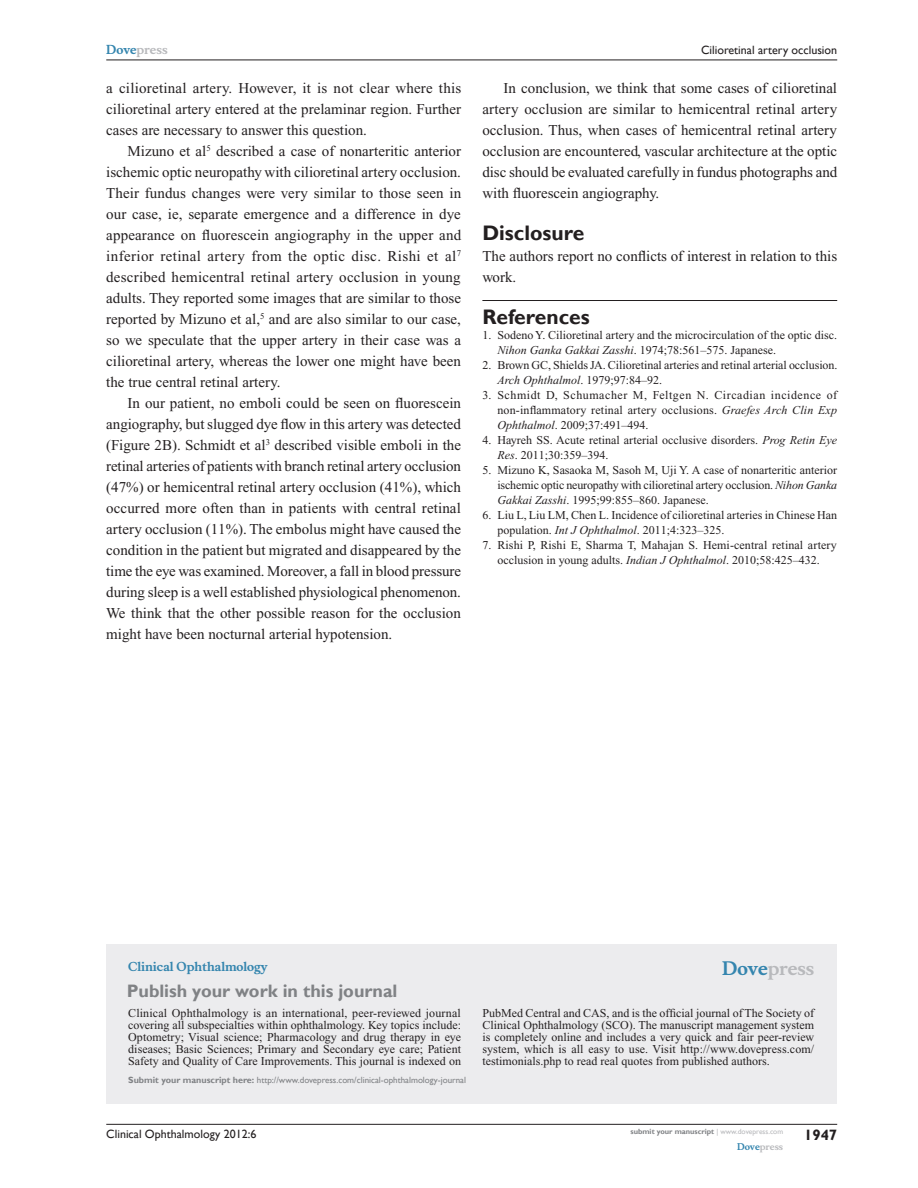
<style>
.page{position:relative;width:918px;height:1188px;background:#fff}
.page>*{position:absolute;margin:0;border:0;box-sizing:border-box;transform-origin:0 0}
.RefH{font:700 21px "Gill Sans";color:#231f20}
.PromBx-H1{font:700 18px "Gill Sans";color:#808285}
.PromBx-Brand{font:700 18px "Musee";color:#b8b9bc}
.Tx{font:15px/21px "Times New Roman";color:#231f20;text-align:justify}
.TxF{font:15px/21px "Times New Roman";color:#231f20}
.RunFolio-R{font:700 15px "Gill Sans";color:#231f20}
.RefNL1{font:12px/15px "Times New Roman";color:#231f20}
.PromBx-Tx{font:12px/12px "Times New Roman";color:#231f20;text-align:justify}
.RunF-R{font:12px "Gill Sans";color:#231f20}
.RunH-R{font:12px "Gill Sans";color:#231f20}
.PromBx-JrnlName{font:700 12px "Musee";color:#3485ae}
.RunH-Brand-R{font:700 12px "Musee";color:#b8b9bc}
.PromBx-SubmitMssWebA{font:9px "Gill Sans";color:#808285}
.RunF-Brand-R{font:700 9px "Musee";color:#b8b9bc}
.RunF-SubmityourMS-R{font:700 7.5px "Gill Sans";color:#808285}
.s1{color:#3485ae}
.s2{font-style:italic}
.s3{font-weight:700}
.s4{font-weight:400;color:#b8b9bc}
</style>
<div class="page">
<div style="left:106px;top:944px;width:731px;height:159px;background:#ececee"></div>
<hr style="left:482px;top:300px;width:355px;height:1px;background:#231f20">
<hr style="left:106px;top:1124px;width:731px;height:1px;background:#231f20">
<hr style="left:106px;top:60px;width:731px;height:1px;background:#231f20">
<p class="RunH-Brand-R" style="left:106px;top:43px;width:63px"><span class="s1">Dove</span>press</p>
<p class="Tx" style="left:106px;top:77px;width:357px">a cilioretinal artery. However, it is not clear where this cilioretinal artery entered at the prelaminar region. Further cases are necessary to answer this question.</p>
<p class="Tx" style="left:106px;top:140px;width:356px;text-indent:21px">Mizuno et al<sup>5</sup> described a case of nonarteritic anterior ischemic optic neuropathy with cilioretinal artery occlusion.<br>Their fundus changes were very similar to those seen in our case, ie, separate emergence and a difference in dye appearance on fluorescein angiography in the upper and inferior retinal artery from the optic disc. Rishi et al<sup>7 </sup>described hemicentral retinal artery occlusion in young adults. They reported some images that are similar to those reported by Mizuno et al,<sup>5</sup> and are also similar to our case, so we speculate that the upper artery in their case was a cilioretinal artery, whereas the lower one might have been the true central retinal artery.</p>
<p class="Tx" style="left:106px;top:392px;width:356px;text-indent:21px">In our patient, no emboli could be seen on fluorescein angiography, but slugged dye flow in this artery was detected (Figure 2B). Schmidt et al<sup>3</sup> described visible emboli in the retinal arteries of patients with branch retinal artery occlusion (47%) or hemicentral retinal artery occlusion (41%), which occurred more often than in patients with central retinal artery occlusion (11%). The embolus might have caused the condition in the patient but migrated and disappeared by the time the eye was examined. Moreover, a fall in blood pressure during sleep is a well established physiological phenomenon.<br>We think that the other possible reason for the occlusion might have been nocturnal arterial hypotension.</p>
<p class="RunH-R" style="left:701px;top:43px;width:138px">Cilioretinal artery occlusion</p>
<p class="Tx" style="left:482px;top:77px;width:356px;text-indent:21px">In conclusion, we think that some cases of cilioretinal artery occlusion are similar to hemicentral retinal artery occlusion. Thus, when cases of hemicentral retinal artery occlusion are encountered, vascular architecture at the optic disc should be evaluated carefully in fundus photographs and with fluorescein angiography.</p>
<h1 class="RefH" style="left:482px;top:220px;width:103px">Disclosure</h1>
<p class="TxF" style="left:482px;top:245px;width:356px">The authors report no conflicts of interest in relation to this work.</p>
<p class="RefH" style="left:482px;top:304px;width:109px">References</p>
<p class="RefNL1" style="left:497px;top:327px;width:341px;text-indent:-15px">1. Sodeno Y. Cilioretinal artery and the microcirculation of the optic disc.<br><span class="s2">Nihon Ganka Gakkai Zasshi</span>. 1974;78:561–575. Japanese.</p>
<p class="RefNL1" style="left:497px;top:357px;width:342px;text-indent:-15px">2. Brown GC, Shields JA. Cilioretinal arteries and retinal arterial occlusion.<br><span class="s2">Arch Ophthalmol</span>. 1979;97:84–92.</p>
<p class="RefNL1" style="left:497px;top:387px;width:341px;text-align:justify;text-indent:-15px">3. Schmidt D, Schumacher M, Feltgen N. Circadian incidence of non-inflammatory retinal artery occlusions. <span class="s2">Graefes Arch Clin Exp Ophthalmol</span>. 2009;37:491–494.</p>
<p class="RefNL1" style="left:497px;top:432px;width:341px;text-indent:-15px">4. Hayreh SS. Acute retinal arterial occlusive disorders. <span class="s2">Prog Retin Eye<br>Res</span>. 2011;30:359–394.</p>
<p class="RefNL1" style="left:497px;top:462px;width:341px;text-align:justify;text-indent:-15px">5. Mizuno K, Sasaoka M, Sasoh M, Uji Y. A case of nonarteritic anterior ischemic optic neuropathy with cilioretinal artery occlusion. <span class="s2">Nihon Ganka Gakkai Zasshi</span>. 1995;99:855–860. Japanese.</p>
<p class="RefNL1" style="left:497px;top:507px;width:341px;text-indent:-15px">6. Liu L, Liu LM, Chen L. Incidence of cilioretinal arteries in Chinese Han population. <span class="s2">Int J Ophthalmol</span>. 2011;4:323–325.</p>
<p class="RefNL1" style="left:482px;top:537px;width:356px;text-align:center">7. Rishi P, Rishi E, Sharma T, Mahajan S. Hemi-central retinal artery occlusion in young adults. <span class="s2">Indian J Ophthalmol</span>. 2010;58:425–432.</p>
<p class="PromBx-JrnlName" style="left:128px;top:959px;width:141px">Clinical Ophthalmology</p>
<p class="PromBx-H1" style="left:127px;top:980px;width:272px">Publish your work in this journal</p>
<p class="PromBx-Brand" style="left:722px;top:958px;width:94px"><span class="s1">Dove</span>press</p>
<p class="PromBx-Tx" style="left:128px;top:1007px;width:334px">Clinical Ophthalmology is an international, peer-reviewed journal covering all subspecialties within ophthalmology. Key topics include:<br>Optometry; Visual science; Pharmacology and drug therapy in eye diseases; Basic Sciences; Primary and Secondary eye care; Patient Safety and Quality of Care Improvements. This journal is indexed on</p>
<p class="PromBx-Tx" style="left:482px;top:1007px;width:333px">PubMed Central and CAS, and is the official journal of The Society of Clinical Ophthalmology (SCO). The manuscript management system is completely online and includes a very quick and fair peer-review system, which is all easy to use. Visit http://www.dovepress.com/ testimonials.php to read real quotes from published authors.</p>
<p class="PromBx-SubmitMssWebA" style="left:128px;top:1075px;width:339px"><span class="s3">Submit your manuscript here:</span> http://www.dovepress.com/clinical-ophthalmology-journal</p>
<p class="RunF-R" style="left:106px;top:1127px;width:152px">Clinical Ophthalmology 2012:6</p>
<p class="RunF-SubmityourMS-R" style="left:631px;top:1127px;width:154px">submit your manuscript <span class="s4">| www.dovepress.com</span></p>
<p class="RunF-Brand-R" style="left:737px;top:1141px;width:48px"><span class="s1">Dove</span>press</p>
<p class="RunFolio-R" style="left:804px;top:1126px;width:35px">1947</p>
</div>
